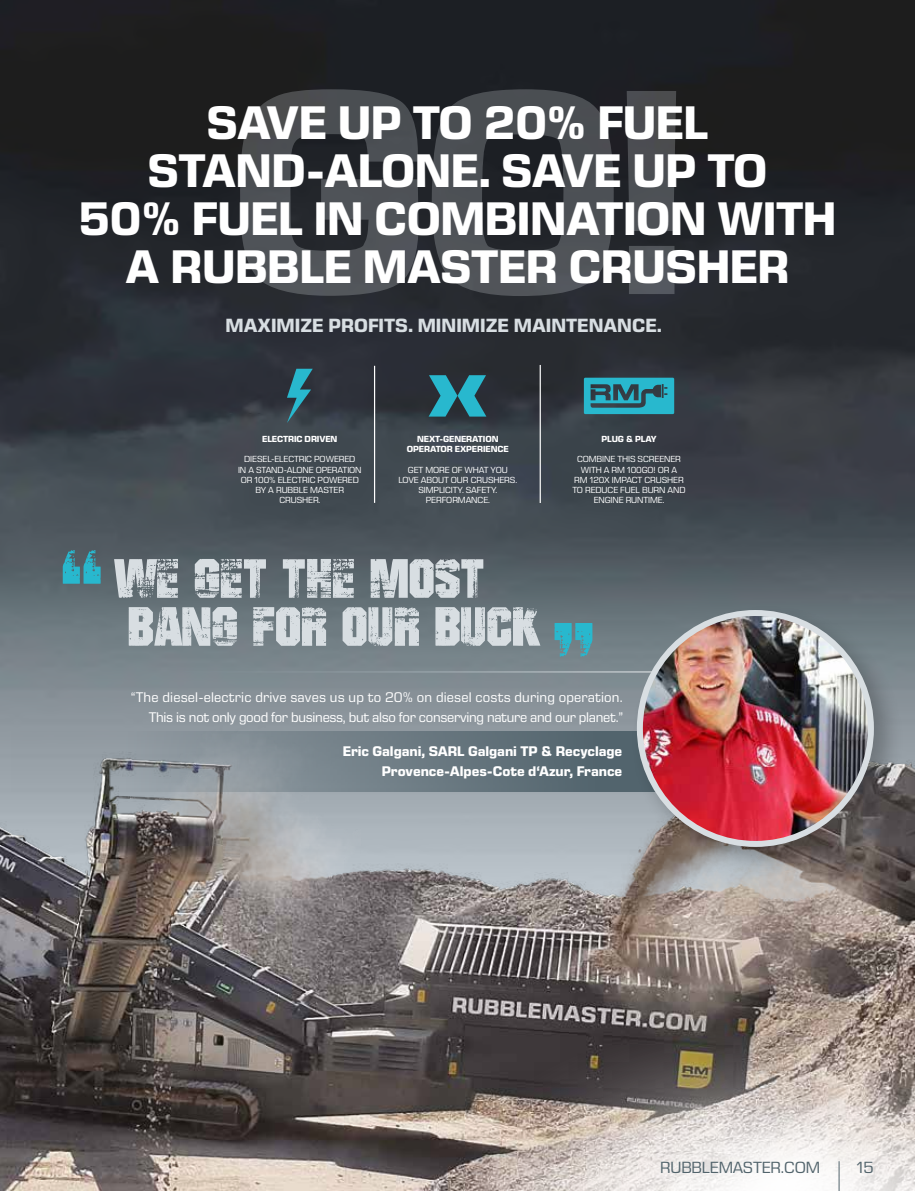
<style>
.page{position:relative;width:915px;height:1191px;background:#fff}
.page>*{position:absolute;margin:0;border:0;box-sizing:border-box;transform-origin:0 0}
.t1{font:75px "BADGRUNGE";color:#d8dee2}
.t2{font:700 48px/48px "Eurostile Next LT Pro";letter-spacing:-.01em;color:#fff;text-align:center}
.t3{font:700 19.5px "Eurostile Next LT Pro";color:#d8dee2}
.t4{font:16.5px "Eurostile Next LT Pro";letter-spacing:-.01em;color:#52646c}
.t5{font:14.25px/19.5px "Eurostile Next LT Pro";letter-spacing:-.02em;color:#fff;text-align:right}
.t6{font:700 14.25px/19.5px "Eurostile Next LT Pro";letter-spacing:-.005em;color:#fff;text-align:right}
.t7{font:9px/10.1px "Eurostile Next LT Pro";letter-spacing:-.01em;color:#fff;text-align:center}
.t8{font:700 9px/10.1px "Eurostile Next LT Pro";letter-spacing:-.01em;color:#fff;text-align:center}
</style>
<div class="page">
<img style="left:0;top:0;width:914px;height:606px">
<svg style="left:239px;top:89px;width:437px;height:207px;background:#3d4045"></svg>
<img style="left:0;top:606px;width:914px;height:585px">
<svg style="left:446px;top:1012px;width:468px;height:179px;background:#6f6560"></svg>
<svg style="left:450px;top:1093px;width:464px;height:98px"></svg>
<hr style="left:374px;top:366px;width:1px;height:137px;background:#fff">
<hr style="left:539px;top:365px;width:1px;height:138px;background:#fff">
<svg style="left:428px;top:375px;width:58px;height:41px;background:#287d8d"></svg>
<svg style="left:287px;top:369px;width:25px;height:54px"></svg>
<svg style="left:583px;top:378px;width:91px;height:36px;background:#2b92a4"></svg>
<svg style="left:12px;top:731px;width:618px;height:60px;background:#78858c"></svg>
<hr style="left:136px;top:671px;width:564px;height:1px;background:#fff">
<div style="left:630px;top:603px;width:274px;height:274px;background:#000;opacity:.25"></div>
<img style="left:639px;top:613px;width:231px;height:231px;border-radius:115px">
<div style="left:636px;top:610px;width:237px;height:237px;border:6px solid #d8dee2;border-radius:50%"></div>
<svg style="left:554px;top:623px;width:38px;height:33px"></svg>
<svg style="left:63px;top:550px;width:38px;height:34px"></svg>
<hr style="left:838px;top:1161px;width:1px;height:30px;background:#52646c">
<h2 class="t2" style="left:78px;top:99px;width:759px">SAVE UP TO 20% FUEL<br>STAND-ALONE. SAVE UP TO<br>50% FUEL IN COMBINATION WITH<br>A RUBBLE MASTER CRUSHER</h2>
<h3 class="t3" style="left:225px;top:314px;width:438px">MAXIMIZE PROFITS. MINIMIZE MAINTENANCE.</h3>
<p class="t8" style="left:262px;top:434px;width:77px">ELECTRIC DRIVEN</p>
<p class="t7" style="left:238px;top:454px;width:125px">DIESEL-ELECTRIC POWERED<br>IN A STAND-ALONE OPERATION<br>OR 100% ELECTRIC POWERED<br>BY A RUBBLE MASTER<br>CRUSHER.</p>
<p class="t8" style="left:407px;top:434px;width:103px">NEXT-GENERATION<br>OPERATOR EXPERIENCE</p>
<p class="t7" style="left:398px;top:464px;width:120px">GET MORE OF WHAT YOU<br>LOVE ABOUT OUR CRUSHERS.<br>SIMPLICITY. SAFETY.<br>PERFORMANCE.</p>
<h1 class="t1" style="left:114px;top:528px;width:373px">We get the most</h1>
<h1 class="t1" style="left:129px;top:576px;width:413px">bang for our buck</h1>
<p class="t8" style="left:601px;top:434px;width:57px">PLUG &amp; PLAY</p>
<p class="t7" style="left:572px;top:454px;width:115px">COMBINE THIS SCREENER<br>WITH A RM 100GO! OR A<br>RM 120X IMPACT CRUSHER<br>TO REDUCE FUEL BURN AND<br>ENGINE RUNTIME.</p>
<h3 class="t5" style="left:131px;top:688px;width:493px">“The diesel-electric drive saves us up to 20% on diesel costs during operation.<br>This is not only good for business, but also for conserving nature and our planet.”</h3>
<h3 class="t6" style="left:342px;top:742px;width:281px">Eric Galgani, SARL Galgani TP &amp; Recyclage<br>Provence-Alpes-Cote d‘Azur, France</h3>
<h3 class="t4" style="left:660px;top:1158px;width:161px">RUBBLEMASTER.COM</h3>
<h3 class="t4" style="left:856px;top:1158px;width:18px">15</h3>
</div>
